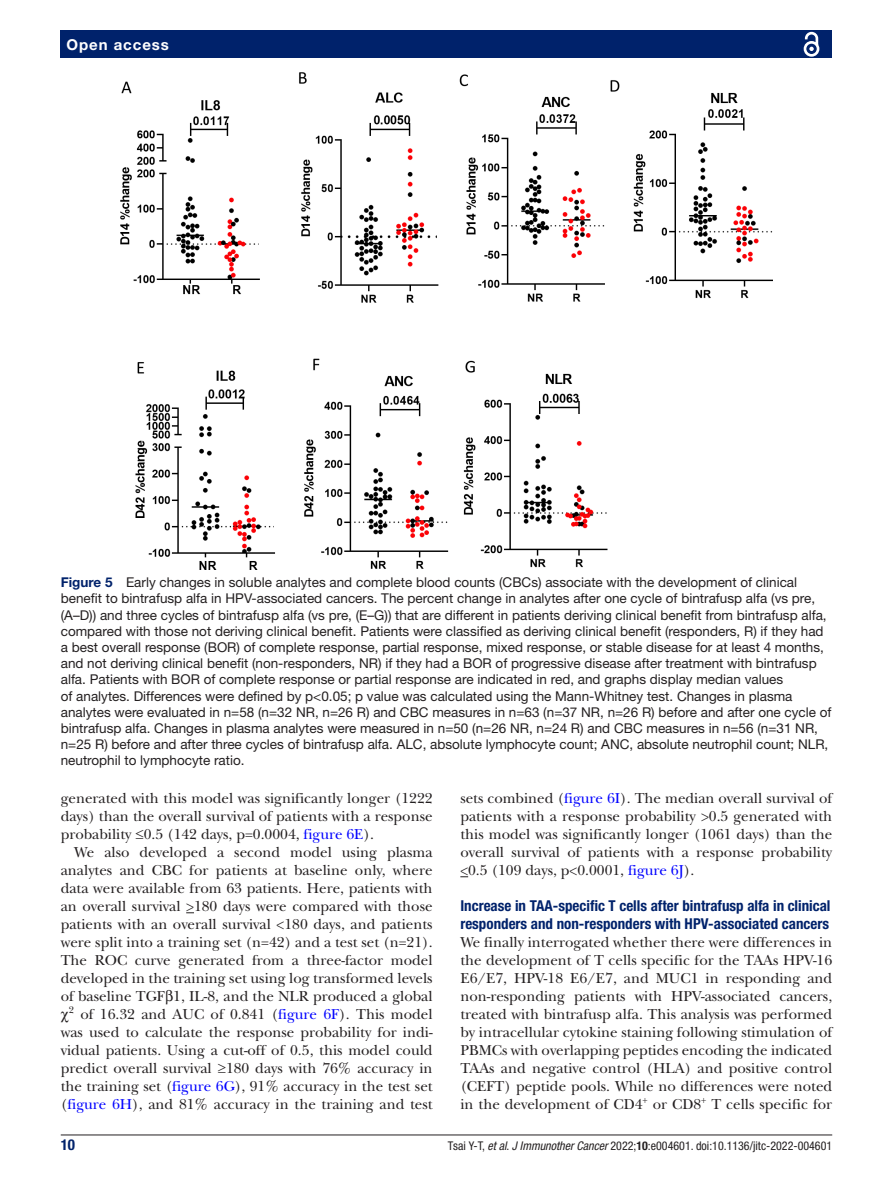
<style>
.page{position:relative;width:893px;height:1191px;background:#fff}
.page>*{position:absolute;margin:0;border:0;box-sizing:border-box;transform-origin:0 0}
.t1{font:15px/18px "New Baskerville";color:#231f20;text-align:justify}
.t2{font:700 condensed 15px/18px "Helvetica Neue LT Std";color:#00226b}
.t3{font:700 15px "Helvetica Neue LT Std";letter-spacing:.065em;color:#fff}
.t4{font:13.5px/16.2px "Helvetica Neue LT Std";color:#231f20}
.t5{font:condensed 12px "Helvetica Neue LT Std";color:#231f20}
.t6{font:9.9px "New Baskerville";color:#231f20}
.s1{font-weight:700;color:#00226b}
.s2{color:#00f}
.s3{font-style:italic}
.s4{font-weight:700}
</style>
<div class="page">
<hr style="left:61px;top:1134px;width:771px;height:1px;background:#231f20">
<div style="left:61px;top:31px;width:771px;height:27px;background:#00226b"></div>
<svg style="left:803px;top:31px;width:17px;height:26px"></svg>
<img style="left:120px;top:73px;width:652px;height:496px">
<p class="t3" style="left:66px;top:35px;width:104px">Open access</p>
<p class="t4" style="left:61px;top:574px;width:772px"><span class="s1">Figure 5</span> Early changes in soluble analytes and complete blood counts (CBCs) associate with the development of clinical benefit to bintrafusp alfa in HPV-associated cancers. The percent change in analytes after one cycle of bintrafusp alfa (vs pre, (A–D)) and three cycles of bintrafusp alfa (vs pre, (E–G)) that are different in patients deriving clinical benefit from bintrafusp alfa, compared with those not deriving clinical benefit. Patients were classified as deriving clinical benefit (responders, R) if they had a best overall response (BOR) of complete response, partial response, mixed response, or stable disease for at least 4 months, and not deriving clinical benefit (non-responders, NR) if they had a BOR of progressive disease after treatment with bintrafusp alfa. Patients with BOR of complete response or partial response are indicated in red, and graphs display median values<br>of analytes. Differences were defined by p&lt;0.05; p value was calculated using the Mann-Whitney test. Changes in plasma analytes were evaluated in n=58 (n=32 NR, n=26 R) and CBC measures in n=63 (n=37 NR, n=26 R) before and after one cycle of bintrafusp alfa. Changes in plasma analytes were measured in n=50 (n=26 NR, n=24 R) and CBC measures in n=56 (n=31 NR, n=25 R) before and after three cycles of bintrafusp alfa. ALC, absolute lymphocyte count; ANC, absolute neutrophil count; NLR, neutrophil to lymphocyte ratio.</p>
<p class="t1" style="left:61px;top:789px;width:373px">generated with this model was significantly longer (1222 days) than the overall survival of patients with a response probability ≤0.5 (142 days, p=0.0004, <span class="s2">figure 6E</span>).</p>
<p class="t1" style="left:61px;top:843px;width:373px;text-indent:14px">We also developed a second model using plasma analytes and CBC for patients at baseline only, where data were available from 63 patients. Here, patients with an overall survival &gt;180 days were compared with those patients with an overall survival &lt;180 days, and patients were split into a training set (n=42) and a test set (n=21).<br>The ROC curve generated from a three-factor model developed in the training set using log transformed levels of baseline TGF 1, IL-8, and the NLR produced a global</p>
<p class="t6" style="left:69px;top:1003px;width:7px">2</p>
<p class="t1" style="left:61px;top:1005px;width:373px;text-indent:20px">of 16.32 and AUC of 0.841 (<span class="s2">figure 6F</span>). This model was used to calculate the response probability for indi&shy;vidual patients. Using a cut-off of 0.5, this model could predict overall survival ≥180 days with 76% accuracy in the training set (<span class="s2">figure 6G</span>), 91% accuracy in the test set (<span class="s2">figure 6H</span>), and 81% accuracy in the training and test</p>
<p class="t1" style="left:460px;top:789px;width:373px">sets combined (<span class="s2">figure 6I</span>). The median overall survival of patients with a response probability &gt;0.5 generated with this model was significantly longer (1061 days) than the overall survival of patients with a response probability &lt;0.5 (109 days, p&lt;0.0001, <span class="s2">figure 6J</span>).</p>
<p class="t2" style="left:460px;top:896px;width:372px">Increase in TAA-specific T cells after bintrafusp alfa in clinical responders and non-responders with HPV-associated cancers</p>
<p class="t1" style="left:460px;top:933px;width:373px">We finally interrogated whether there were differences in the development of T cells specific for the TAAs HPV-16<br>E6/E7, HPV-18 E6/E7, and MUC1 in responding and non-responding patients with HPV-associated cancers, treated with bintrafusp alfa. This analysis was performed by intracellular cytokine staining following stimulation of PBMCs with overlapping peptides encoding the indicated TAAs and negative control (HLA) and positive control (CEFT) peptide pools. While no differences were noted in the development of CD4</p>
<p class="t6" style="left:643px;top:1093px;width:7px">+</p>
<p class="t1" style="left:653px;top:1095px;width:50px">or CD8</p>
<p class="t6" style="left:701px;top:1093px;width:7px">+</p>
<p class="t1" style="left:711px;top:1095px;width:122px">T cells specific for</p>
<p class="t2" style="left:61px;top:1135px;width:16px">10</p>
<p class="t5" style="left:448px;top:1138px;width:386px">Tsai Y-T, <span class="s3">et al</span>. <span class="s3">J Immunother Cancer</span> 2022;<span class="s4">10</span>:e004601. doi:10.1136/jitc-2022-004601</p>
</div>
